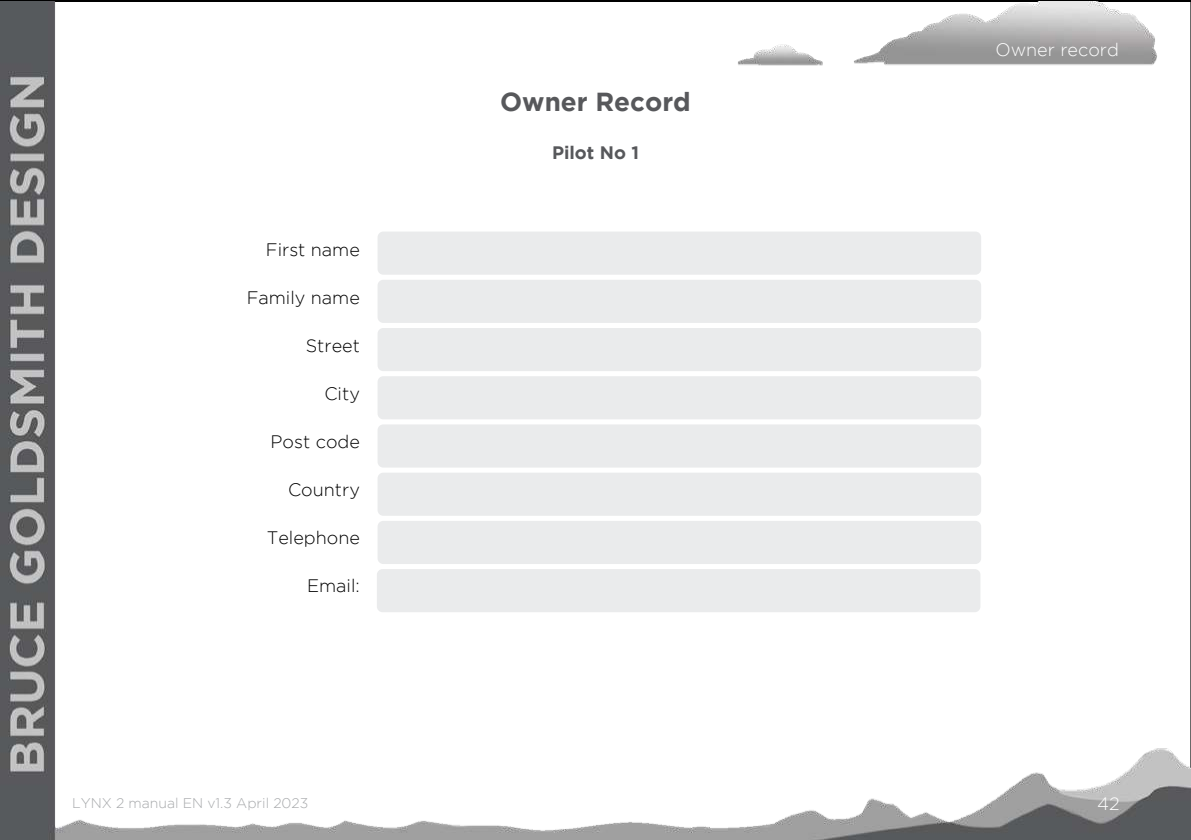
<style>
.page{position:relative;width:1191px;height:840px;background:#fff}
.page>*{position:absolute;margin:0;border:0;box-sizing:border-box;transform-origin:0 0}
.t1{font:700 26px "Gotham";color:#57585b}
.t2{font:300 18px "Gotham";color:#000}
.t3{font:300 18px "Gotham";color:#fff}
.t4{font:700 18px "Gotham";color:#57585b}
.t5{font:300 14px "Gotham";color:#a7a9ab}
</style>
<div class="page">
<img style="left:0;top:1px;width:1191px;height:838px">
<div style="left:382px;top:232px;width:597px;height:382px;background:#fff"></div>
<div style="left:377px;top:231px;width:604px;height:43px;background:#eaebec;border-radius:6px"></div>
<div style="left:377px;top:279px;width:604px;height:44px;background:#eaebec;border-radius:6px"></div>
<div style="left:377px;top:424px;width:604px;height:43px;background:#eaebec;border-radius:6px"></div>
<div style="left:377px;top:472px;width:604px;height:43px;background:#eaebec;border-radius:6px"></div>
<div style="left:377px;top:520px;width:604px;height:43px;background:#eaebec;border-radius:6px"></div>
<div style="left:377px;top:568px;width:603px;height:44px;background:#eaebec;border-radius:6px"></div>
<div style="left:377px;top:376px;width:604px;height:43px;background:#eaebec;border-radius:6px"></div>
<div style="left:377px;top:328px;width:604px;height:43px;background:#eaebec;border-radius:6px"></div>
<p class="t2" style="left:266px;top:241px;width:96px">First name</p>
<p class="t2" style="left:247px;top:289px;width:115px">Family name</p>
<p class="t2" style="left:306px;top:337px;width:56px">Street</p>
<p class="t2" style="left:324px;top:385px;width:37px">City</p>
<p class="t2" style="left:271px;top:433px;width:91px">Post code</p>
<p class="t2" style="left:288px;top:481px;width:73px">Country</p>
<p class="t2" style="left:267px;top:529px;width:95px">Telephone</p>
<p class="t2" style="left:307px;top:577px;width:54px">Email:</p>
<h1 class="t1" style="left:500px;top:91px;width:192px">Owner Record</h1>
<p class="t4" style="left:552px;top:145px;width:88px">Pilot No 1</p>
<p class="t3" style="left:995px;top:41px;width:125px">Owner record</p>
<p class="t5" style="left:72px;top:796px;width:238px">LYNX 2 manual EN v1.3 April 2023</p>
<p class="t3" style="left:1097px;top:794px;width:24px">42</p>
</div>
